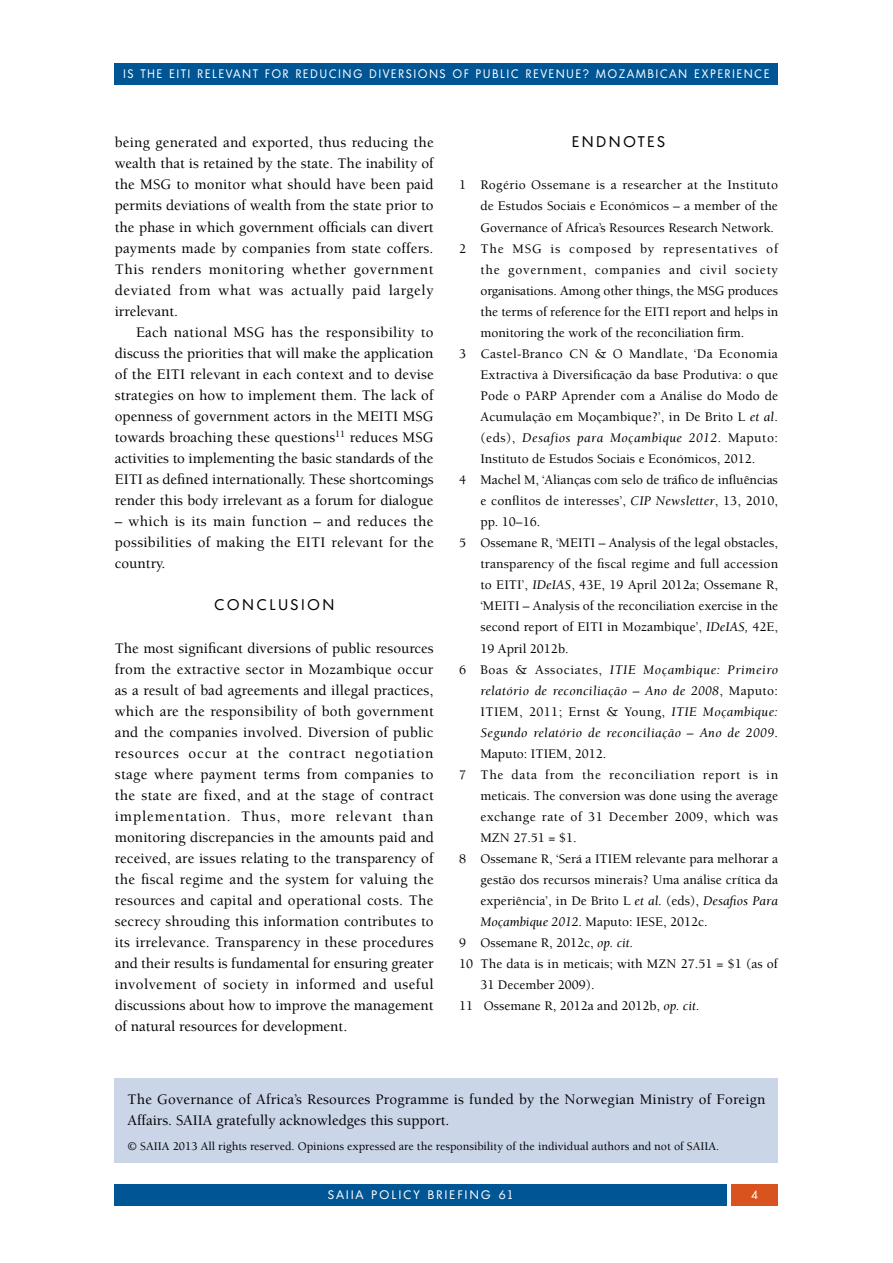
<style>
.page{position:relative;width:893px;height:1263px;background:#fff}
.page>*{position:absolute;margin:0;border:0;box-sizing:border-box;transform-origin:0 0}
.t1{font:500 15px/21px "Berkeley Std";color:#000;text-align:justify}
.t2{font:15px "Montreal";color:#000}
.t3{font:500 13.5px "Berkeley Std";color:#000}
.t4{font:italic 13.5px "Berkeley Std";letter-spacing:.03em;color:#000}
.t5{font:500 13.5px "Berkeley Std";letter-spacing:.03em;color:#000}
.t6{font:500 13.5px "Berkeley Std";letter-spacing:.055em;color:#000}
.t7{font:500 13.5px "Berkeley Std";letter-spacing:.02em;color:#000}
.t8{font:500 13.5px "Berkeley Std";letter-spacing:.05em;color:#000}
.t9{font:500 12px "Berkeley Std";color:#000}
.t10{font:12px "Montreal";letter-spacing:.18em;color:#fff;scale:.94 1}
.t11{font:12px "Montreal";letter-spacing:.18em;color:#fff}
.s1{font-weight:400;font-style:italic}
.s2{font-weight:500;font-style:normal}
</style>
<div class="page">
<div style="left:115px;top:1184px;width:612px;height:21px;background:#005695"></div>
<div style="left:115px;top:63px;width:663px;height:21px;background:#005695"></div>
<div style="left:731px;top:1184px;width:47px;height:21px;background:#d9531e"></div>
<div style="left:115px;top:1078px;width:663px;height:84px;background:#cbd5e8"></div>
<p class="t10" style="left:124px;top:67px;width:56px">IS THE EITI</p>
<p class="t10" style="left:198px;top:67px;width:610px">R ELEVANT FOR R EDU CING DIVER SIONS OF PU BLIC R EVENU E? MOZAM BICAN EXP ER IENCE</p>
<p class="t1" style="left:115px;top:132px;width:320px">being generated and exported, thus reducing the wealth that is retained by the state. The inability of the MSG to monitor what should have been paid permits deviations of wealth from the state prior to the phase in which government officials can divert payments made by companies from state coffers.<br>This renders monitoring whether government deviated from what was actually paid largely irrelevant.</p>
<p class="t1" style="left:115px;top:322px;width:320px;text-indent:21px">Each national MSG has the responsibility to discuss the priorities that will make the application of the EITI relevant in each context and to devise strategies on how to implement them. The lack of openness of government actors in the MEITI MSG towards broaching these questions<sup>11</sup> reduces MSG activities to implementing the basic standards of the EITI as defined internationally. These shortcomings render this body irrelevant as a forum for dialogue</p>
<p class="t1" style="left:115px;top:511px;width:321px">– which is its main function – and reduces the possibilities of making the EITI relevant for the country.</p>
<p class="t2" style="left:214px;top:596px;width:14px">CONCL</p>
<p class="t2" style="left:278px;top:596px;width:25px">USION</p>
<p class="t1" style="left:115px;top:638px;width:321px">The most significant diversions of public resources from the extractive sector in Mozambique occur as a result of bad agreements and illegal practices, which are the responsibility of both government and the companies involved. Diversion of public resources occur at the contract negotiation stage where payment terms from companies to the state are fixed, and at the stage of contract implementation. Thus, more relevant than monitoring discrepancies in the amounts paid and received, are issues relating to the transparency of the fiscal regime and the system for valuing the resources and capital and operational costs. The secrecy shrouding this information contributes to its irrelevance. Transparency in these procedures and their results is fundamental for ensuring greater involvement of society in informed and useful discussions about how to improve the management of natural resources for development.</p>
<p class="t2" style="left:572px;top:133px;width:49px">EN DNOTES</p>
<p class="t7" style="left:459px;top:178px;width:320px">1 Rogério Ossemane is a researcher at the Instituto</p>
<p class="t3" style="left:480px;top:199px;width:299px">de Estudos Sociais e Económicos – a member of the</p>
<p class="t3" style="left:480px;top:220px;width:295px">Governance of Africa’s Resources Research Network.</p>
<p class="t6" style="left:459px;top:241px;width:320px">2 The MSG is composed by representatives of</p>
<p class="t6" style="left:480px;top:262px;width:299px">the government, companies and civil society</p>
<p class="t3" style="left:480px;top:283px;width:299px">organisations. Among other things, the MSG produces</p>
<p class="t3" style="left:480px;top:304px;width:299px">the terms of reference for the EITI report and helps in</p>
<p class="t3" style="left:480px;top:325px;width:265px">monitoring the work of the reconciliation firm.</p>
<p class="t5" style="left:459px;top:346px;width:320px">3 Castel-Branco CN &amp; O Mandlate, ‘Da Economia</p>
<p class="t3" style="left:480px;top:367px;width:299px">Extractiva à Diversificação da base Produtiva: o que</p>
<p class="t3" style="left:480px;top:388px;width:299px">Pode o PARP Aprender com a Análise do Modo de</p>
<p class="t3" style="left:480px;top:410px;width:299px">Acumulação em Moçambique?’, in De Brito L <span class="s1">et al</span>.</p>
<p class="t4" style="left:480px;top:431px;width:299px"><span class="s2">(eds),</span> Desafios para Moçambique 2012<span class="s2">. Maputo:</span></p>
<p class="t3" style="left:480px;top:452px;width:276px">Instituto de Estudos Sociais e Económicos, 2012.</p>
<p class="t3" style="left:459px;top:473px;width:320px">4 Machel M, ‘Alianças com selo de tráfico de influências</p>
<p class="t3" style="left:480px;top:494px;width:299px">e conflitos de interesses’, <span class="s1">CIP Newsletter</span>, 13, 2010,</p>
<p class="t3" style="left:480px;top:515px;width:61px">pp. 10–16.</p>
<p class="t3" style="left:459px;top:536px;width:320px">5 Ossemane R, ‘MEITI – Analysis of the legal obstacles,</p>
<p class="t3" style="left:480px;top:557px;width:299px">transparency of the fiscal regime and full accession</p>
<p class="t3" style="left:480px;top:578px;width:299px">to EITI’, <span class="s1">IDeIAS</span>, 43E, 19 April 2012a; Ossemane R,</p>
<p class="t3" style="left:480px;top:599px;width:299px">‘MEITI – Analysis of the reconciliation exercise in the</p>
<p class="t3" style="left:480px;top:620px;width:299px">second report of EITI in Mozambique’, <span class="s1">IDeIAS,</span> 42E,</p>
<p class="t3" style="left:480px;top:641px;width:90px">19 April 2012b.</p>
<p class="t4" style="left:459px;top:662px;width:320px"><span class="s2">6 Boas &amp; Associates,</span> ITIE Moçambique: Primeiro</p>
<p class="t4" style="left:480px;top:683px;width:299px">relatório de reconciliação – Ano de 2008<span class="s2">, Maputo:</span></p>
<p class="t5" style="left:480px;top:704px;width:299px">ITIEM, 2011; Ernst &amp; Young, <span class="s1">ITIE Moçambique:</span></p>
<p class="t4" style="left:480px;top:725px;width:299px">Segundo relatório de reconciliação – Ano de 2009<span class="s2">.</span></p>
<p class="t3" style="left:480px;top:746px;width:127px">Maputo: ITIEM, 2012.</p>
<p class="t8" style="left:459px;top:767px;width:320px">7 The data from the reconciliation report is in</p>
<p class="t3" style="left:480px;top:788px;width:299px">meticais. The conversion was done using the average</p>
<p class="t5" style="left:480px;top:809px;width:299px">exchange rate of 31 December 2009, which was</p>
<p class="t3" style="left:480px;top:830px;width:98px">MZN 27.51 = $1.</p>
<p class="t3" style="left:459px;top:852px;width:320px">8 Ossemane R, ‘Será a ITIEM relevante para melhorar a</p>
<p class="t3" style="left:480px;top:873px;width:299px">gestão dos recursos minerais? Uma análise crítica da</p>
<p class="t3" style="left:480px;top:894px;width:299px">experiência’, in De Brito L <span class="s1">et al.</span> (eds), <span class="s1">Desafios Para</span></p>
<p class="t3" style="left:480px;top:915px;width:229px"><span class="s1">Moçambique 2012</span>. Maputo: IESE, 2012c.</p>
<p class="t3" style="left:459px;top:936px;width:176px">9 Ossemane R, 2012c, <span class="s1">op. cit.</span></p>
<p class="t3" style="left:459px;top:957px;width:320px">10 The data is in meticais; with MZN 27.51 = $1 (as of</p>
<p class="t3" style="left:480px;top:978px;width:116px">31 December 2009).</p>
<p class="t3" style="left:459px;top:999px;width:242px">11 Ossemane R, 2012a and 2012b, <span class="s1">op. cit.</span></p>
<p class="t1" style="left:128px;top:1089px;width:639px">The Governance of Africa’s Resources Programme is funded by the Norwegian Ministry of Foreign<br>Affairs. SAIIA gratefully acknowledges this support.</p>
<p class="t9" style="left:128px;top:1140px;width:593px">© SAIIA 2013 All rights reserved. Opinions expressed are the responsibility of the individual authors and not of SAIIA.</p>
<p class="t11" style="left:328px;top:1188px;width:61px">SAII A POLIC</p>
<p class="t11" style="left:414px;top:1188px;width:39px">Y BRIEFIN</p>
<p class="t11" style="left:481px;top:1188px;width:34px">G 61</p>
<p class="t11" style="left:751px;top:1188px;width:8px">4</p>
</div>
